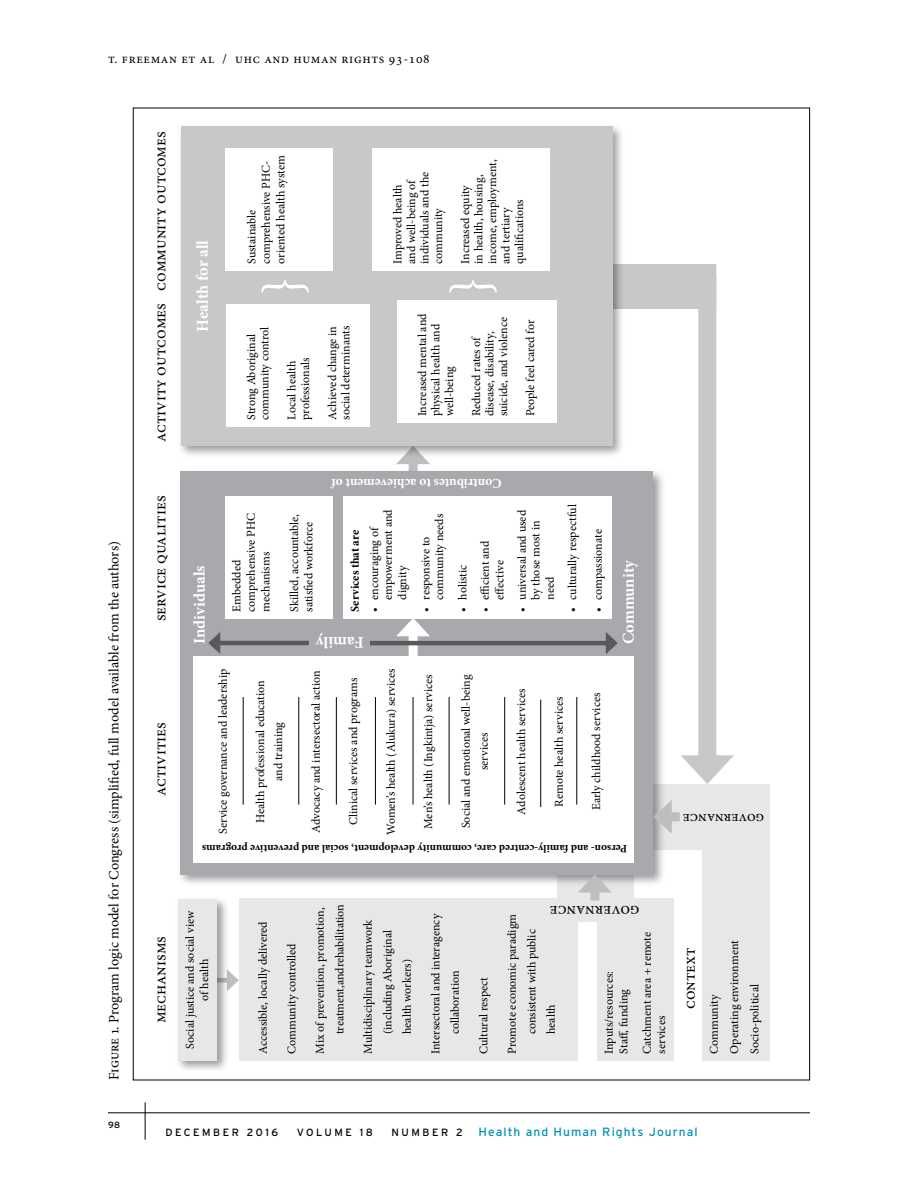
<style>
.page{position:relative;width:918px;height:1188px;background:#fff}
.page>*{position:absolute;margin:0;border:0;box-sizing:border-box;transform-origin:0 0}
.t1{font:54px "Minion Pro";color:#fff}
.t2{font:16.5px "Minion Pro";color:#000}
.t3{font:700 16.5px "Minion Pro";color:#fff}
.t4{font:15px "Minion Pro";color:#000}
.t5{font:14.25px "Minion Pro";letter-spacing:-.005em;color:#000}
.t6{font:13.5px "Minion Pro";letter-spacing:.05em;color:#000}
.t7{font:700 13.5px "Minion Pro";letter-spacing:-.005em;color:#fff}
.t8{font:12px/13.5px "Minion Pro";color:#000}
.t9{font:12px "Interstate";letter-spacing:.09em;color:#0090ba}
.t10{font:700 12px "Minion Pro";color:#000}
.t11{font:700 11.25px "Minion Pro";letter-spacing:-.005em;color:#000}
.t12{font:10.5px "Interstate";letter-spacing:.24em;color:#000}
.t13{font:9px "Interstate";color:#000}
.s1{font-size:10.5px;color:#000}
</style>
<div class="page">
<hr style="left:108px;top:1113px;width:702px;height:1px;background:#000">
<hr style="left:145px;top:1102px;width:1px;height:38px;background:#000">
<div style="left:649px;top:784px;width:61px;height:65px;background:#e6e7e8"></div>
<div style="left:702px;top:784px;width:68px;height:276px;background:#e6e7e8"></div>
<div style="left:557px;top:845px;width:76px;height:77px;background:#e6e7e8"></div>
<div style="left:597px;top:898px;width:77px;height:162px;background:#e6e7e8"></div>
<div style="left:240px;top:898px;width:338px;height:162px;background:#e6e7e8"></div>
<div style="left:698px;top:277px;width:18px;height:489px;background:#c7c8ca"></div>
<svg style="left:681px;top:755px;width:53px;height:29px"></svg>
<div style="left:606px;top:264px;width:110px;height:45px;background:#c7c8ca"></div>
<div style="left:409px;top:457px;width:9px;height:15px;background:#bcbec0"></div>
<svg style="left:396px;top:459px;width:34px;height:5px"></svg>
<div style="left:177px;top:468px;width:489px;height:419px;background:#000;opacity:.4"></div>
<div style="left:180px;top:471px;width:473px;height:403px;background:#a7a9ac"></div>
<div style="left:193px;top:847px;width:441px;height:15px;background:#fff"></div>
<div style="left:193px;top:656px;width:441px;height:191px;background:#fff"></div>
<div style="left:590px;top:885px;width:9px;height:15px;background:#bcbec0"></div>
<svg style="left:578px;top:874px;width:34px;height:19px"></svg>
<svg style="left:230px;top:972px;width:9px;height:16px"></svg>
<div style="left:175px;top:896px;width:55px;height:177px;background:#000;opacity:.4"></div>
<div style="left:178px;top:899px;width:39px;height:161px;background:#e6e7e8"></div>
<div style="left:225px;top:496px;width:108px;height:123px;background:#fff"></div>
<div style="left:343px;top:496px;width:269px;height:123px;background:#fff"></div>
<div style="left:409px;top:629px;width:9px;height:39px;background:#fff"></div>
<svg style="left:396px;top:619px;width:34px;height:17px"></svg>
<hr style="left:370px;top:641px;width:240px;height:4px;background:#58595b">
<svg style="left:606px;top:632px;width:12px;height:22px"></svg>
<hr style="left:243px;top:697px;width:1px;height:108px;background:#000">
<hr style="left:299px;top:697px;width:1px;height:108px;background:#000">
<hr style="left:336px;top:697px;width:1px;height:108px;background:#000">
<hr style="left:375px;top:697px;width:1px;height:108px;background:#000">
<hr style="left:413px;top:697px;width:1px;height:108px;background:#000">
<hr style="left:449px;top:697px;width:1px;height:108px;background:#000">
<hr style="left:504px;top:697px;width:1px;height:108px;background:#000">
<hr style="left:577px;top:697px;width:1px;height:108px;background:#000">
<div style="left:177px;top:123px;width:448px;height:336px;background:#000;opacity:.4"></div>
<div style="left:181px;top:126px;width:431px;height:320px;background:#c7c8ca"></div>
<div style="left:226px;top:148px;width:107px;height:122px;background:#fff"></div>
<div style="left:226px;top:304px;width:144px;height:123px;background:#fff"></div>
<div style="left:397px;top:300px;width:160px;height:123px;background:#fff"></div>
<div style="left:373px;top:148px;width:177px;height:122px;background:#fff"></div>
<hr style="left:540px;top:700px;width:1px;height:107px;background:#000">
<div style="left:665px;top:812px;width:15px;height:9px;background:#bcbec0"></div>
<svg style="left:653px;top:800px;width:19px;height:34px"></svg>
<hr style="left:216px;top:641px;width:93px;height:4px;background:#58595b">
<svg style="left:208px;top:632px;width:12px;height:22px"></svg>
<p class="t6" style="left:108px;top:50px;width:323px">t. freeman et al / UHC and Human Rights 93-108</p>
<p class="t5" style="left:104px;top:1080px;width:540px;rotate:-90deg">Figure 1. Program logic model for Congress (simplified, full model available from the authors)</p>
<p class="t13" style="left:108px;top:1119px;width:14px">98</p>
<h2 class="t2" style="left:149px;top:442px;width:312px;rotate:-90deg">activity outcomes community outcomes</h2>
<h2 class="t2" style="left:149px;top:621px;width:127px;rotate:-90deg">service qualities</h2>
<h2 class="t2" style="left:149px;top:796px;width:75px;rotate:-90deg">activities</h2>
<h2 class="t3" style="left:191px;top:332px;width:93px;rotate:-90deg">Health for all</h2>
<p class="t8" style="left:245px;top:264px;width:110px;line-height:14.4px;rotate:-90deg">Sustainable comprehensive PHC&shy;oriented health system</p>
<p class="t8" style="left:391px;top:264px;width:93px;rotate:-90deg">Improved health and well-being of individuals and the community</p>
<p class="t8" style="left:459px;top:264px;width:106px;rotate:-90deg">Increased equity<br>in health, housing, income, employment, and tertiary qualifications</p>
<h1 class="t1" style="left:246px;top:295px;width:20px;rotate:-90deg">}</h1>
<h1 class="t1" style="left:434px;top:295px;width:20px;rotate:-90deg">}</h1>
<p class="t8" style="left:415px;top:416px;width:104px;rotate:-90deg">Increased mental and physical health and well-being</p>
<p class="t8" style="left:469px;top:416px;width:101px;rotate:-90deg">Reduced rates of disease, disability, suicide, and violence</p>
<p class="t8" style="left:523px;top:416px;width:98px;rotate:-90deg">People feel cared for</p>
<p class="t8" style="left:326px;top:420px;width:95px;rotate:-90deg">Achieved change in social determinants</p>
<p class="t8" style="left:245px;top:420px;width:94px;rotate:-90deg">Strong Aboriginal community control</p>
<p class="t8" style="left:285px;top:420px;width:64px;rotate:-90deg">Local health professionals</p>
<p class="t7" style="left:502px;top:493px;width:172px;rotate:-180deg">Contributes to achievement of</p>
<p class="t8" style="left:515px;top:600px;width:91px;line-height:14px;text-indent:-12px;rotate:-90deg">• universal and used by those most in need</p>
<p class="t8" style="left:566px;top:612px;width:109px;rotate:-90deg">• culturally respectful</p>
<p class="t8" style="left:368px;top:600px;width:92px;line-height:14px;text-indent:-12px;rotate:-90deg">• encouraging of empowerment and dignity</p>
<p class="t8" style="left:419px;top:600px;width:87px;text-indent:-12px;rotate:-90deg">• responsive to community needs</p>
<p class="t8" style="left:230px;top:612px;width:100px;line-height:14.4px;rotate:-90deg">Embedded comprehensive PHC mechanisms</p>
<p class="t8" style="left:287px;top:612px;width:99px;line-height:14.4px;rotate:-90deg">Skilled, accountable, satisfied workforce</p>
<p class="t8" style="left:591px;top:612px;width:84px;rotate:-90deg">• compassionate</p>
<p class="t10" style="left:347px;top:612px;width:83px;rotate:-90deg">Services that are</p>
<p class="t8" style="left:478px;top:600px;width:60px;line-height:14.4px;text-indent:-12px;rotate:-90deg">• efficient and effective</p>
<h2 class="t3" style="left:188px;top:644px;width:80px;rotate:-90deg">Individuals</h2>
<h2 class="t3" style="left:617px;top:644px;width:86px;rotate:-90deg">Community</h2>
<p class="t8" style="left:456px;top:612px;width:48px;rotate:-90deg">• holistic</p>
<h2 class="t3" style="left:364px;top:654px;width:49px;rotate:-180deg">Family</h2>
<p class="t8" style="left:216px;top:834px;width:167px;rotate:-90deg">Service governance and leadership</p>
<p class="t8" style="left:251px;top:823px;width:145px;line-height:18px;text-align:center;rotate:-90deg">Health professional education and training</p>
<p class="t8" style="left:309px;top:833px;width:164px;rotate:-90deg">Advocacy and intersectoral action</p>
<p class="t8" style="left:347px;top:825px;width:149px;rotate:-90deg">Clinical services and programs</p>
<p class="t8" style="left:384px;top:835px;width:168px;rotate:-90deg">Women’s health (Alukura) services</p>
<p class="t8" style="left:422px;top:829px;width:156px;rotate:-90deg">Men’s health (Ingkintja) services</p>
<p class="t8" style="left:457px;top:828px;width:155px;line-height:18px;text-align:center;rotate:-90deg">Social and emotional well-being services</p>
<p class="t8" style="left:515px;top:815px;width:128px;rotate:-90deg">Adolescent health services</p>
<p class="t8" style="left:552px;top:807px;width:112px;rotate:-90deg">Remote health services</p>
<p class="t8" style="left:590px;top:810px;width:119px;rotate:-90deg">Early childhood services</p>
<p class="t11" style="left:627px;top:857px;width:427px;rotate:-180deg">Person- and family-centred care, community development, social and preventive programs</p>
<p class="t4" style="left:764px;top:829px;width:83px;rotate:-180deg">governance</p>
<h2 class="t2" style="left:149px;top:1023px;width:89px;rotate:-90deg">mechanisms</h2>
<p class="t8" style="left:183px;top:1049px;width:140px;line-height:14.4px;text-align:center;rotate:-90deg">Social justice and social view of health</p>
<p class="t8" style="left:256px;top:1054px;width:134px;rotate:-90deg">Accessible, locally delivered</p>
<p class="t8" style="left:285px;top:1054px;width:112px;rotate:-90deg">Community controlled</p>
<p class="t8" style="left:313px;top:1054px;width:148px;rotate:-90deg">Mix of prevention, promotion,</p>
<p class="t8" style="left:333px;top:1034px;width:131px;rotate:-90deg">treatment, and rehabilitation</p>
<p class="t8" style="left:358px;top:1034px;width:116px;line-height:19.5px;text-indent:-20px;rotate:-90deg">Multidisciplinary teamwork (including Aboriginal health workers)</p>
<p class="t8" style="left:426px;top:1034px;width:122px;line-height:19.5px;text-indent:-20px;rotate:-90deg">Intersectoral and interagency collaboration</p>
<p class="t8" style="left:477px;top:1054px;width:78px;rotate:-90deg">Cultural respect</p>
<h2 class="t2" style="left:639px;top:922px;width:91px;rotate:-180deg">governance</h2>
<p class="t8" style="left:502px;top:1034px;width:122px;line-height:19.5px;text-indent:-20px;rotate:-90deg">Promote economic paradigm consistent with public health</p>
<p class="t8" style="left:640px;top:1054px;width:123px;line-height:14.4px;rotate:-90deg">Catchment area + remote services</p>
<p class="t8" style="left:704px;top:1054px;width:115px;line-height:20.4px;rotate:-90deg">Community<br>Operating environment<br>Socio-political</p>
<h2 class="t2" style="left:678px;top:1009px;width:63px;rotate:-90deg">context</h2>
<p class="t8" style="left:602px;top:1054px;width:84px;line-height:14.4px;rotate:-90deg">Inputs/resources:<br>Staff, funding</p>
<p class="t12" style="left:166px;top:1126px;width:114px">DECEMBER 2016</p>
<p class="t12" style="left:297px;top:1126px;width:78px">VOLUME 18</p>
<p class="t9" style="left:392px;top:1124px;width:308px"><span class="s1">NUMBER 2</span> Health and Human Rights Journal</p>
</div>
